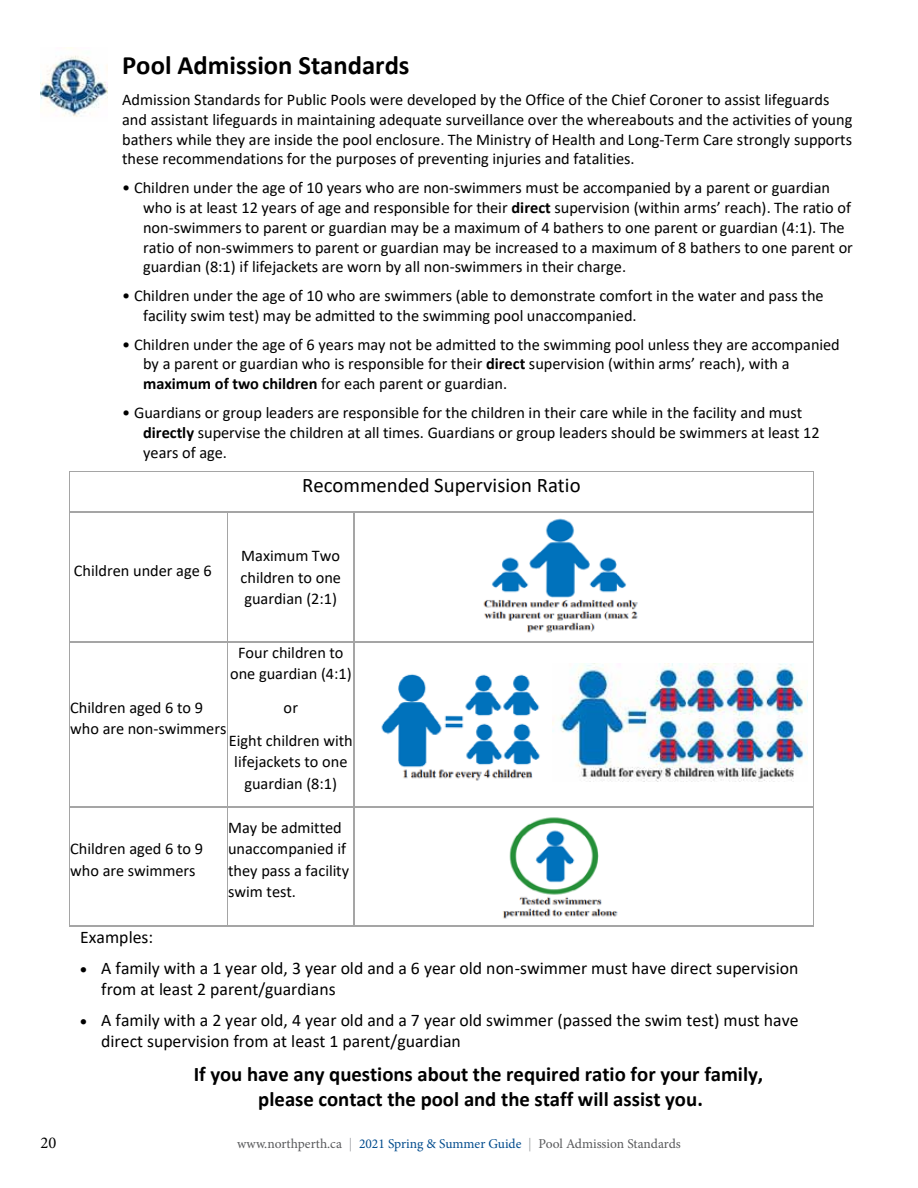
<style>
.page{position:relative;width:918px;height:1188px;background:#fff}
.page>*{position:absolute;margin:0;border:0;box-sizing:border-box;transform-origin:0 0}
.t1{font:700 26.55px "Calibri";color:#000}
.t2{font:700 20.7px/25.3px "Calibri";color:#000;text-align:center}
.t3{font:20.7px "Calibri";color:#000}
.t4{font:17.7px/21.6px "Calibri";color:#000}
.t5{font:16.5px "Minion Pro";color:#000}
.t6{font:16.35px/19.8px "Calibri";color:#000}
.t7{font:13.5px "Minion Pro";color:#58595b}
.s1{font-weight:700}
.s2{color:#a7a9ac}
.s3{color:#004b8d}
</style>
<div class="page">
<hr style="left:70px;top:471px;width:743px;height:1px;background:#a5a5a5">
<hr style="left:70px;top:472px;width:743px;height:1px;background:#a5a5a5">
<hr style="left:70px;top:511px;width:743px;height:1px;background:#a5a5a5">
<hr style="left:69px;top:472px;width:1px;height:40px;background:#a5a5a5">
<hr style="left:813px;top:472px;width:1px;height:40px;background:#a5a5a5">
<hr style="left:70px;top:512px;width:157px;height:1px;background:#a5a5a5">
<hr style="left:70px;top:641px;width:157px;height:1px;background:#a5a5a5">
<hr style="left:69px;top:513px;width:1px;height:129px;background:#a5a5a5">
<hr style="left:228px;top:512px;width:126px;height:1px;background:#a5a5a5">
<hr style="left:228px;top:641px;width:126px;height:1px;background:#a5a5a5">
<hr style="left:227px;top:513px;width:1px;height:128px;background:#a5a5a5">
<hr style="left:355px;top:512px;width:458px;height:1px;background:#a5a5a5">
<hr style="left:355px;top:641px;width:458px;height:1px;background:#a5a5a5">
<hr style="left:354px;top:513px;width:1px;height:128px;background:#a5a5a5">
<hr style="left:813px;top:513px;width:1px;height:129px;background:#a5a5a5">
<hr style="left:70px;top:642px;width:157px;height:1px;background:#a5a5a5">
<hr style="left:70px;top:806px;width:157px;height:1px;background:#a5a5a5">
<hr style="left:69px;top:643px;width:1px;height:164px;background:#a5a5a5">
<hr style="left:228px;top:642px;width:126px;height:1px;background:#a5a5a5">
<hr style="left:228px;top:806px;width:126px;height:1px;background:#a5a5a5">
<hr style="left:227px;top:643px;width:1px;height:163px;background:#a5a5a5">
<hr style="left:355px;top:642px;width:458px;height:1px;background:#a5a5a5">
<hr style="left:355px;top:806px;width:458px;height:1px;background:#a5a5a5">
<hr style="left:354px;top:643px;width:1px;height:163px;background:#a5a5a5">
<hr style="left:813px;top:643px;width:1px;height:164px;background:#a5a5a5">
<hr style="left:70px;top:807px;width:157px;height:1px;background:#a5a5a5">
<hr style="left:70px;top:925px;width:157px;height:1px;background:#a5a5a5">
<hr style="left:69px;top:808px;width:1px;height:118px;background:#a5a5a5">
<hr style="left:70px;top:926px;width:157px;height:1px;background:#a5a5a5">
<hr style="left:228px;top:807px;width:126px;height:1px;background:#a5a5a5">
<hr style="left:228px;top:925px;width:126px;height:1px;background:#a5a5a5">
<hr style="left:227px;top:808px;width:1px;height:117px;background:#a5a5a5">
<hr style="left:228px;top:926px;width:126px;height:1px;background:#a5a5a5">
<hr style="left:355px;top:807px;width:458px;height:1px;background:#a5a5a5">
<hr style="left:355px;top:925px;width:458px;height:1px;background:#a5a5a5">
<hr style="left:354px;top:808px;width:1px;height:117px;background:#a5a5a5">
<hr style="left:355px;top:926px;width:458px;height:1px;background:#a5a5a5">
<hr style="left:813px;top:808px;width:1px;height:118px;background:#a5a5a5">
<img style="left:41px;top:47px;width:66px;height:70px">
<img style="left:553px;top:663px;width:255px;height:118px">
<img style="left:381px;top:674px;width:159px;height:107px">
<img style="left:483px;top:518px;width:155px;height:115px">
<img style="left:503px;top:817px;width:115px;height:102px">
<h1 class="t1" style="left:122px;top:46px;width:289px">Pool Admission Standards</h1>
<p class="t6" style="left:122px;top:89px;width:732px">Admission Standards for Public Pools were developed by the Office of the Chief Coroner to assist lifeguards and assistant lifeguards in maintaining adequate surveillance over the whereabouts and the activities of young bathers while they are inside the pool enclosure. The Ministry of Health and Long-Term Care strongly supports these recommendations for the purposes of preventing injuries and fatalities.</p>
<p class="t6" style="left:143px;top:177px;width:711px;text-indent:-21px">• Children under the age of 10 years who are non-swimmers must be accompanied by a parent or guardian who is at least 12 years of age and responsible for their <span class="s1">direct</span> supervision (within arms’ reach). The ratio of non-swimmers to parent or guardian may be a maximum of 4 bathers to one parent or guardian (4:1). The ratio of non-swimmers to parent or guardian may be increased to a maximum of 8 bathers to one parent or guardian (8:1) if lifejackets are worn by all non-swimmers in their charge.</p>
<p class="t6" style="left:143px;top:285px;width:682px;text-indent:-21px">• Children under the age of 10 who are swimmers (able to demonstrate comfort in the water and pass the facility swim test) may be admitted to the swimming pool unaccompanied.</p>
<p class="t6" style="left:143px;top:334px;width:698px;text-indent:-21px">• Children under the age of 6 years may not be admitted to the swimming pool unless they are accompanied by a parent or guardian who is responsible for their <span class="s1">direct</span> supervision (within arms’ reach), with a <span class="s1">maximum of two children</span> for each parent or guardian.</p>
<p class="t6" style="left:143px;top:402px;width:678px;text-indent:-21px">• Guardians or group leaders are responsible for the children in their care while in the facility and must <span class="s1">directly</span> supervise the children at all times. Guardians or group leaders should be swimmers at least 12 years of age.</p>
<p class="t3" style="left:302px;top:471px;width:280px">Recommended Supervision Ratio</p>
<p class="t6" style="left:74px;top:560px;width:139px">Children under age 6</p>
<p class="t6" style="left:241px;top:545px;width:102px;line-height:21.5px;text-align:justify">Maximum Two children to one guardian (2:1)</p>
<p class="t6" style="left:230px;top:641px;width:123px;line-height:21.5px;text-align:center">Four children to one guardian (4:1)</p>
<p class="t6" style="left:229px;top:690px;width:125px;line-height:33.3px;text-align:center">or<br>Eight children with</p>
<p class="t6" style="left:234px;top:751px;width:115px;line-height:21.5px;text-align:center">lifejackets to one guardian (8:1)</p>
<p class="t6" style="left:70px;top:696px;width:158px;line-height:21.5px">Children aged 6 to 9 who are non-swimmers</p>
<p class="t6" style="left:70px;top:838px;width:134px;line-height:21.5px">Children aged 6 to 9 who are swimmers</p>
<p class="t6" style="left:228px;top:816px;width:123px;line-height:21.5px">May be admitted unaccompanied if they pass a facility swim test.</p>
<p class="t4" style="left:80px;top:926px;width:75px">Examples:</p>
<p class="t4" style="left:101px;top:957px;width:699px;text-indent:-21px">• A family with a 1 year old, 3 year old and a 6 year old non-swimmer must have direct supervision from at least 2 parent/guardians</p>
<p class="t4" style="left:101px;top:1009px;width:699px;text-indent:-21px">• A family with a 2 year old, 4 year old and a 7 year old swimmer (passed the swim test) must have direct supervision from at least 1 parent/guardian</p>
<p class="t2" style="left:194px;top:1061px;width:571px">If you have any questions about the required ratio for your family, please contact the pool and the staff will assist you.</p>
<p class="t5" style="left:40px;top:1131px;width:17px">20</p>
<p class="t7" style="left:237px;top:1134px;width:445px">www.northperth.ca <span class="s2">|</span> <span class="s3">2021 Spring &amp; Summer Guide</span> <span class="s2">|</span> Pool Admission Standards</p>
</div>
